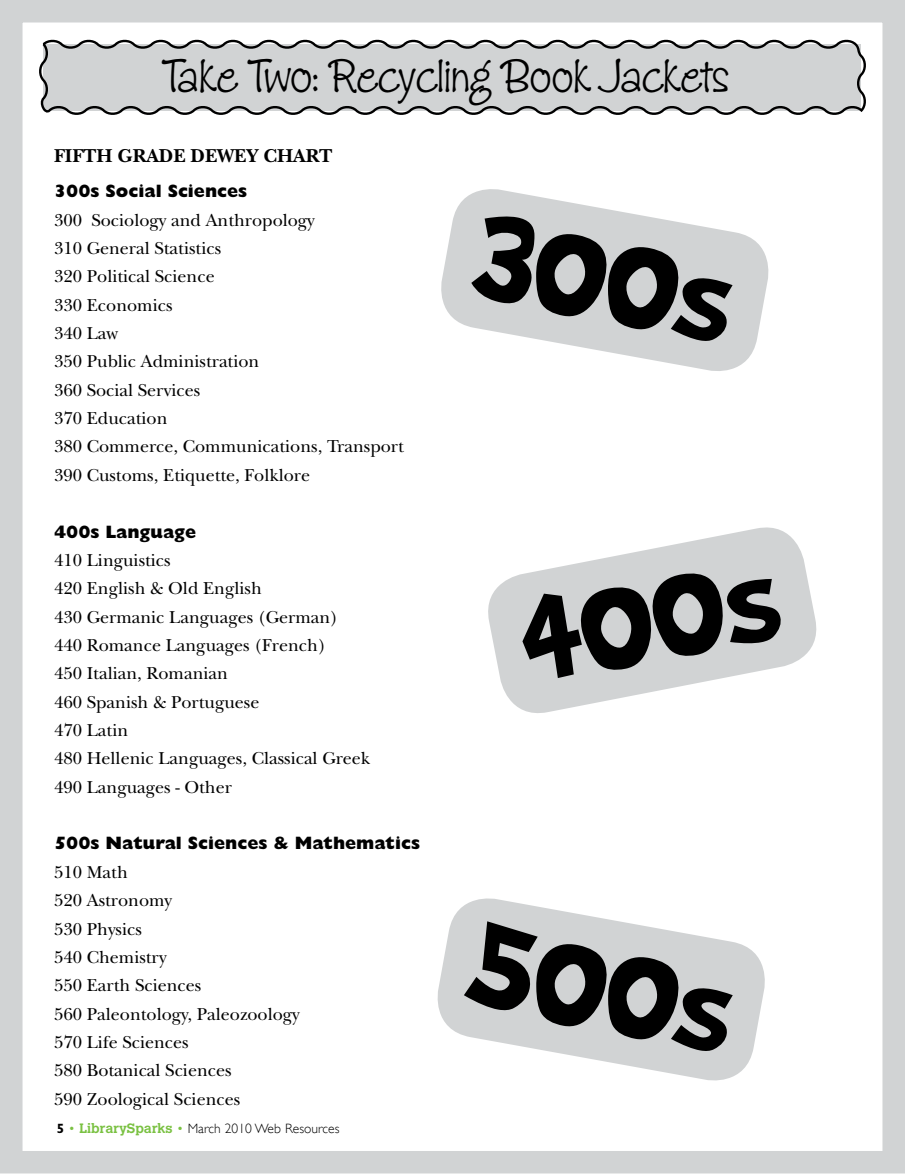
<style>
.page{position:relative;width:905px;height:1175px;background:#fff}
.page>*{position:absolute;margin:0;border:0;box-sizing:border-box;transform-origin:0 0}
.t1{font:139.2px "Brady Bunch Remastered";color:#000}
.t2{font:48px "Zipty Do";letter-spacing:-.01em;color:#000}
.t3{font:700 19.5px "New Baskerville";color:#000}
.t4{font:18px/28.3px "New Baskerville";color:#000}
.t5{font:800 18px "Gill Sans";color:#000}
.t6{font:300 13.5px "Gill Sans";color:#000}
.s1{color:#7ac142}
.s2{font-family:"Calvert";font-weight:700;color:#7ac142}
.s3{font-size:118.2px}
</style>
<div class="page">
<div style="left:0;top:0;width:904px;height:1173px;border:22px solid #d1d3d4"></div>
<svg style="left:39px;top:39px;width:827px;height:76px;background:#c5c7c8"></svg>
<svg style="left:441px;top:189px;width:328px;height:182px;fill:#d1d3d4"></svg>
<svg style="left:488px;top:527px;width:329px;height:186px;fill:#d1d3d4"></svg>
<svg style="left:437px;top:898px;width:328px;height:183px;fill:#d1d3d4"></svg>
<h2 class="t2" style="left:162px;top:47px;width:568px">Take Two: Recycling Book Jackets</h2>
<p class="t3" style="left:54px;top:144px;width:280px">FIFTH GRADE DEWEY CHART</p>
<p class="t5" style="left:54px;top:180px;width:195px">300s Social Sciences</p>
<p class="t4" style="left:54px;top:206px;width:351px">300 Sociology and Anthropology<br>310 General Statistics<br>320 Political Science<br>330 Economics<br>340 Law<br>350 Public Administration<br>360 Social Services<br>370 Education<br>380 Commerce, Communications, Transport<br>390 Customs, Etiquette, Folklore</p>
<p class="t5" style="left:54px;top:521px;width:144px">400s Language</p>
<p class="t4" style="left:54px;top:546px;width:318px">410 Linguistics<br>420 English &amp; Old English<br>430 Germanic Languages (German)<br>440 Romance Languages (French)<br>450 Italian, Romanian<br>460 Spanish &amp; Portuguese<br>470 Latin<br>480 Hellenic Languages, Classical Greek<br>490 Languages - Other</p>
<p class="t5" style="left:54px;top:833px;width:367px">500s Natural Sciences &amp; Mathematics</p>
<p class="t4" style="left:54px;top:858px;width:247px">510 Math<br>520 Astronomy<br>530 Physics<br>540 Chemistry<br>550 Earth Sciences<br>560 Paleontology, Paleozoology<br>570 Life Sciences<br>580 Botanical Sciences<br>590 Zoological Sciences</p>
<p class="t6" style="left:68px;top:1120px;width:272px"><span class="s1">•</span> <span class="s2">LibrarySparks</span> <span class="s1">•</span> March 2010 Web Resources</p>
<h1 class="t1" style="left:489px;top:182px;width:262px;rotate:10deg">300<span class="s3">s</span></h1>
<h1 class="t1" style="left:510px;top:570px;width:260px;rotate:-11deg">400<span class="s3">s</span></h1>
<h1 class="t1" style="left:486px;top:891px;width:265px;rotate:10deg">500<span class="s3">s</span></h1>
</div>
